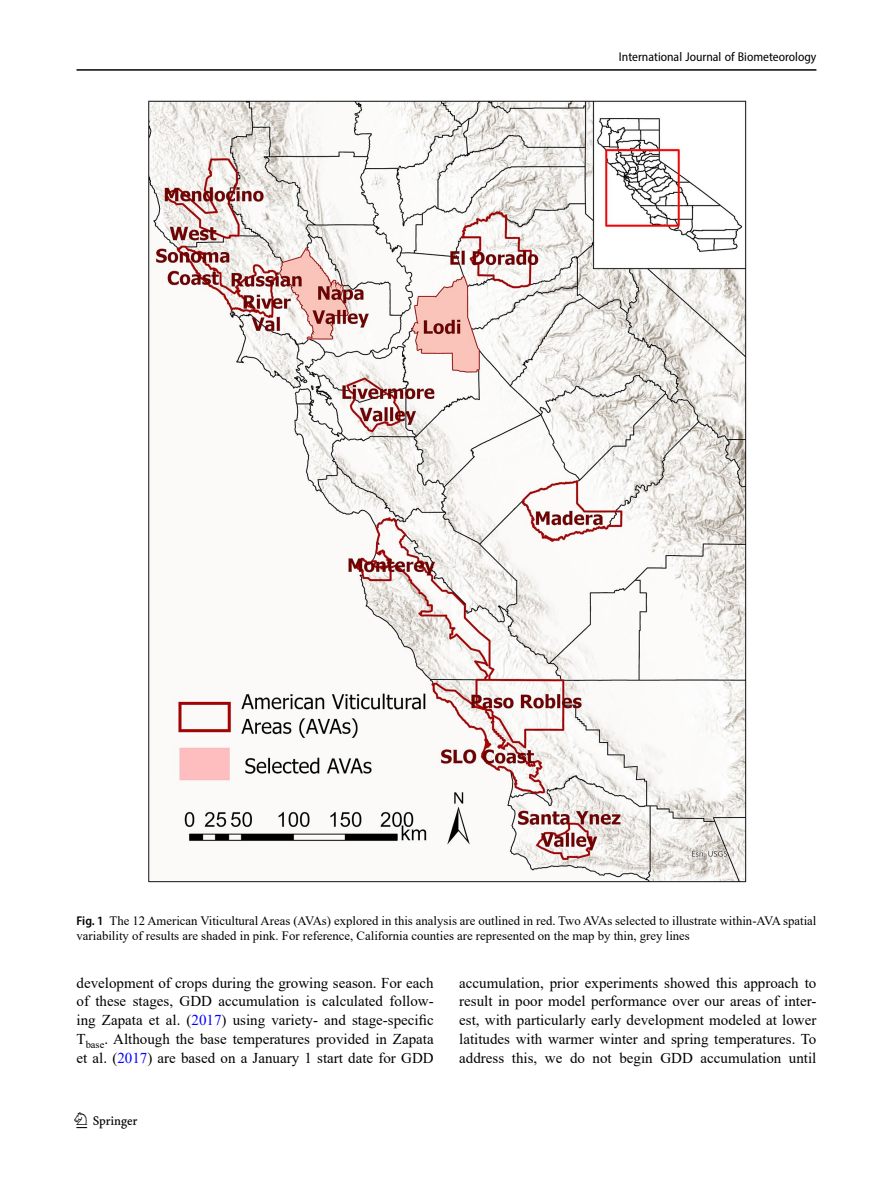
<style>
.page{position:relative;width:893px;height:1187px;background:#fff}
.page>*{position:absolute;margin:0;border:0;box-sizing:border-box;transform-origin:0 0}
.t1{font:22.5px "Springnew";color:#000}
.Body_Text{font:15px/18.8px "Times New Roman";color:#000;text-align:justify}
.Figure_Caption{font:12.75px/15px "Times New Roman";color:#000}
.t2{font:semi-condensed 12.75px "Myriad Pro";color:#000}
.s1{font-family:"Myriad Pro";font-weight:600;font-stretch:semi-condensed}
.s2{color:#00f}
</style>
<div class="page">
<hr style="left:77px;top:69px;width:739px;height:2px;background:#000">
<img style="left:148px;top:100px;width:599px;height:783px">
<p class="t2" style="left:619px;top:49px;width:199px">International Journal of Biometeorology</p>
<p class="Figure_Caption" style="left:77px;top:913px;width:741px"><span class="s1">Fig. 1</span> The 12 American Viticultural Areas (AVAs) explored in this analysis are outlined in red. Two AVAs selected to illustrate within-AVA spatial variability of results are shaded in pink. For reference, California counties are represented on the map by thin, grey lines</p>
<p class="Body_Text" style="left:77px;top:972px;width:359px">development of crops during the growing season. For each of these stages, GDD accumulation is calculated follow&shy;ing Zapata et al. (<span class="s2">2017</span>) using variety- and stage-specific T<sub>base</sub>. Although the base temperatures provided in Zapata et al. (<span class="s2">2017</span>) are based on a January 1 start date for GDD</p>
<h1 class="t1" style="left:77px;top:1107px;width:63px">1 3</h1>
<p class="Body_Text" style="left:459px;top:972px;width:359px">accumulation, prior experiments showed this approach to result in poor model performance over our areas of inter&shy;est, with particularly early development modeled at lower latitudes with warmer winter and spring temperatures. To address this, we do not begin GDD accumulation until</p>
</div>
